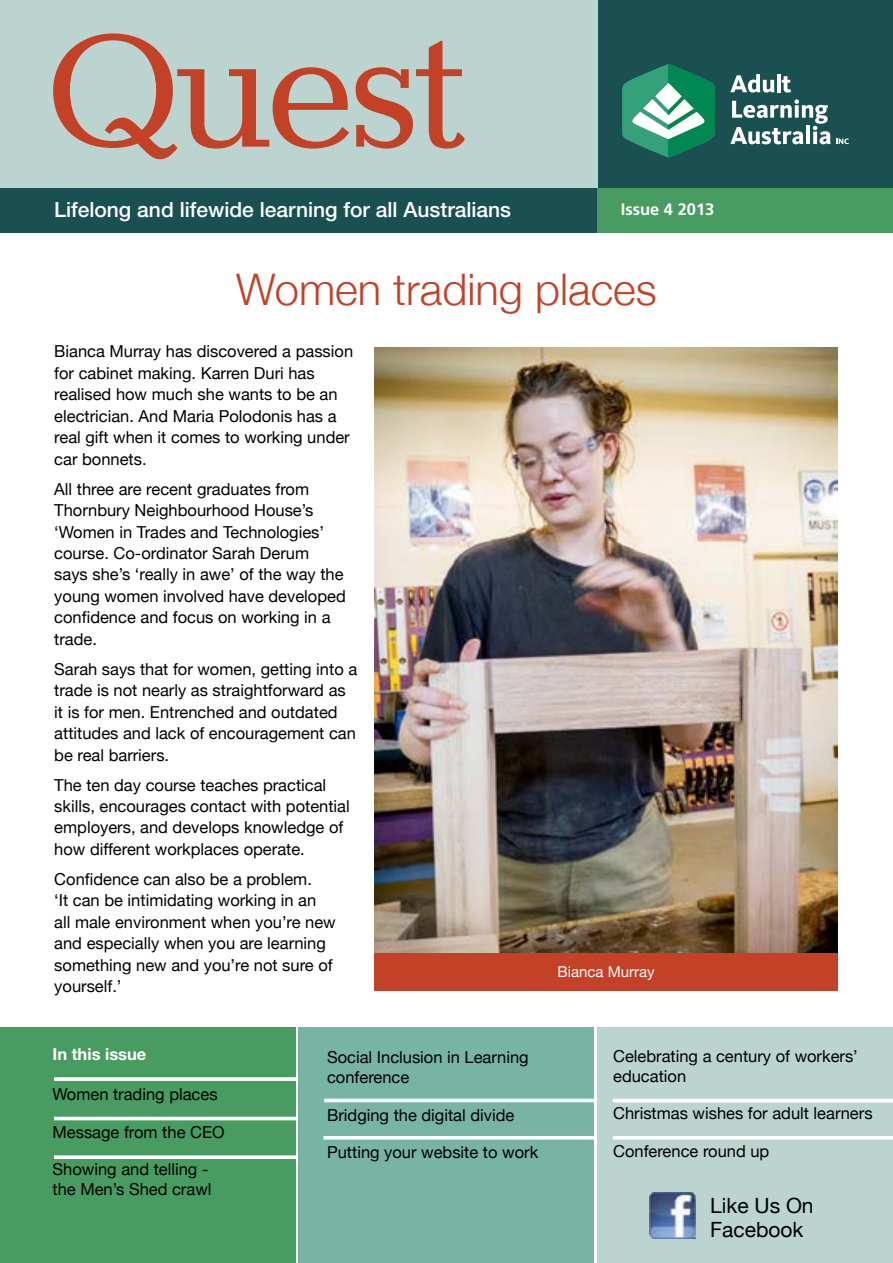
<style>
.page{position:relative;width:893px;height:1263px;background:#fff}
.page>*{position:absolute;margin:0;border:0;box-sizing:border-box;transform-origin:0 0}
.t1{font:163.95px "Candida LT";letter-spacing:-.05em;color:#c24127}
.t2{font:300 43.5px "Helvetica Neue";color:#c24127}
.t3{font:500 21px "Helvetica Neue";color:#fff}
.t4{font:21px/24px "Helvetica Neue";color:#000}
.t5{font:16.5px/21.5px "Helvetica Neue";color:#000}
.t6{font:700 16.5px "Helvetica Neue";color:#fff}
.t7{font:700 16.5px "Frutiger";color:#fff}
.t8{font:15px "Helvetica Neue";color:#fff}
</style>
<div class="page">
<div style="left:597px;top:1028px;width:296px;height:235px;background:#bcd4cf"></div>
<div style="left:597px;top:0;width:296px;height:190px;background:#1a5051"></div>
<svg style="left:730px;top:74px;width:44px;height:19px"></svg>
<hr style="left:777px;top:74px;width:4px;height:18px;background:#fff">
<svg style="left:782px;top:76px;width:9px;height:17px"></svg>
<svg style="left:730px;top:99px;width:119px;height:45px"></svg>
<svg style="left:622px;top:64px;width:93px;height:94px"></svg>
<div style="left:0;top:0;width:597px;height:188px;background:#bcd4cf"></div>
<div style="left:0;top:188px;width:597px;height:44px;background:#1a5051"></div>
<div style="left:597px;top:188px;width:296px;height:44px;background:#489c61"></div>
<div style="left:0;top:1028px;width:296px;height:235px;background:#489c61"></div>
<div style="left:299px;top:1028px;width:295px;height:235px;background:#77b4a4"></div>
<svg style="left:54px;top:1077px;width:242px;height:4px"></svg>
<hr style="left:54px;top:1117px;width:243px;height:3px;background:#fff">
<svg style="left:54px;top:1155px;width:242px;height:4px"></svg>
<hr style="left:324px;top:1099px;width:272px;height:3px;background:#fff">
<hr style="left:323px;top:1136px;width:272px;height:3px;background:#fff">
<svg style="left:613px;top:1099px;width:280px;height:3px"></svg>
<svg style="left:613px;top:1136px;width:280px;height:3px"></svg>
<img style="left:650px;top:1192px;width:46px;height:46px">
<img style="left:374px;top:347px;width:464px;height:606px">
<div style="left:374px;top:953px;width:464px;height:38px;background:#c24127"></div>
<h1 class="t1" style="left:45px;top:-2px;width:424px">Quest</h1>
<p class="t3" style="left:54px;top:197px;width:459px">Lifelong and lifewide learning for all Australians</p>
<p class="t7" style="left:621px;top:199px;width:95px">Issue 4 2013</p>
<h2 class="t2" style="left:236px;top:263px;width:422px">Women trading places</h2>
<p class="t5" style="left:54px;top:341px;width:300px">Bianca Murray has discovered a passion for cabinet making. Karren Duri has realised how much she wants to be an electrician. And Maria Polodonis has a real gift when it comes to working under car bonnets.</p>
<p class="t5" style="left:54px;top:478px;width:293px">All three are recent graduates from<br>Thornbury Neighbourhood House’s ‘Women in Trades and Technologies’ course. Co-ordinator Sarah Derum says she’s ‘really in awe’ of the way the young women involved have developed confidence and focus on working in a trade.</p>
<p class="t5" style="left:54px;top:658px;width:304px">Sarah says that for women, getting into a trade is not nearly as straightforward as it is for men. Entrenched and outdated attitudes and lack of encouragement can be real barriers.</p>
<p class="t5" style="left:54px;top:774px;width:297px">The ten day course teaches practical skills, encourages contact with potential employers, and develops knowledge of how different workplaces operate.</p>
<p class="t5" style="left:54px;top:868px;width:283px">Confidence can also be a problem.<br>‘It can be intimidating working in an all male environment when you’re new and especially when you are learning something new and you’re not sure of yourself.’</p>
<p class="t8" style="left:557px;top:963px;width:99px">Bianca Murray</p>
<p class="t6" style="left:53px;top:1044px;width:95px">In this issue</p>
<p class="t5" style="left:53px;top:1083px;width:167px">Women trading places</p>
<p class="t5" style="left:53px;top:1121px;width:174px">Message from the CEO</p>
<p class="t5" style="left:53px;top:1159px;width:160px;line-height:19.5px">Showing and telling - the Men’s Shed crawl</p>
<p class="t5" style="left:327px;top:1047px;width:203px;line-height:19.8px">Social Inclusion in Learning conference</p>
<p class="t5" style="left:327px;top:1104px;width:189px">Bridging the digital divide</p>
<p class="t5" style="left:327px;top:1141px;width:213px">Putting your website to work</p>
<p class="t5" style="left:613px;top:1046px;width:246px;line-height:19.8px">Celebrating a century of workers’ education</p>
<p class="t5" style="left:613px;top:1103px;width:261px">Christmas wishes for adult learners</p>
<p class="t5" style="left:613px;top:1140px;width:158px">Conference round up</p>
<p class="t4" style="left:710px;top:1193px;width:105px">Like Us On<br>Facebook</p>
</div>
